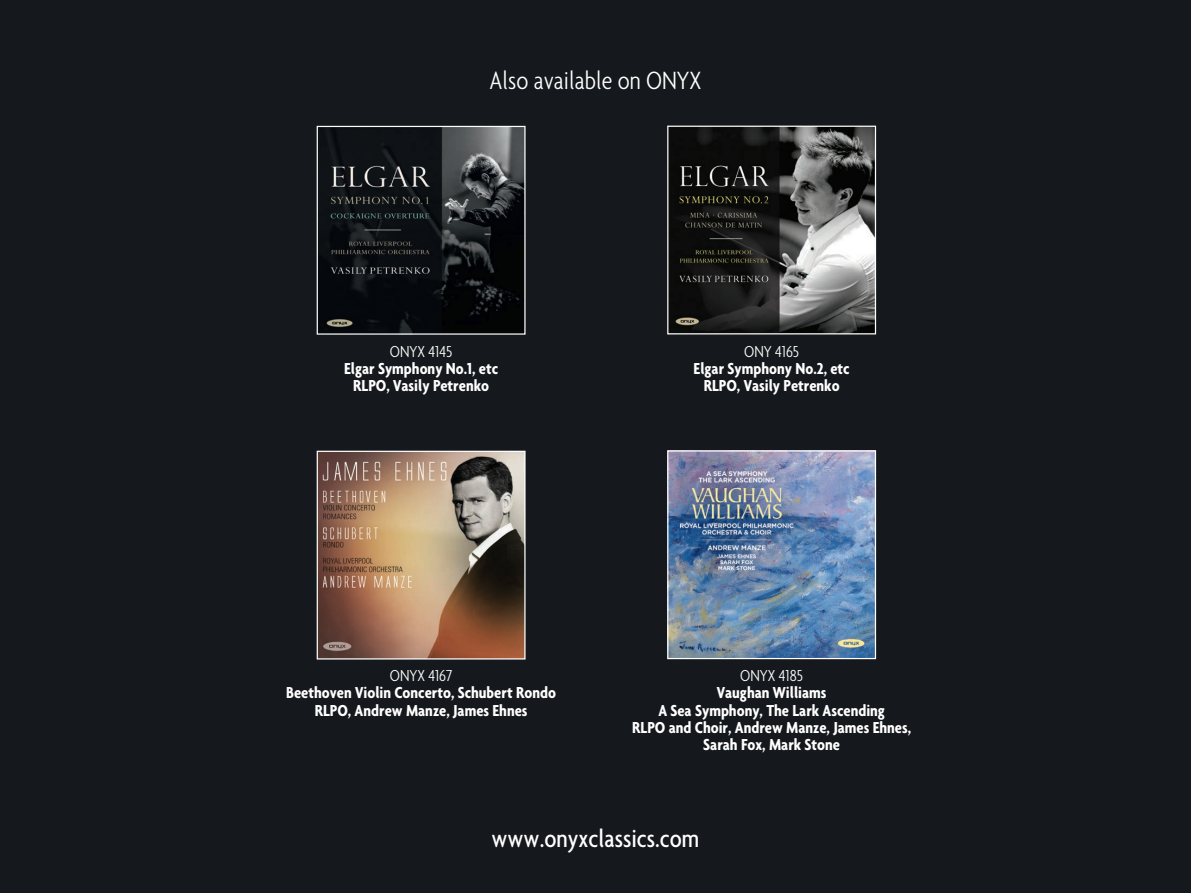
<style>
.page{position:relative;width:1191px;height:893px;background:#15181c}
.page>*{position:absolute;margin:0;border:0;box-sizing:border-box;transform-origin:0 0}
.t1{font:27px "ONYX Light Cond";color:#fff}
.t2{font:26.85px "ONYX Cond";color:#fff}
.t3{font:700 17.25px/17.2px "ONYX Cond";color:#fff;text-align:center}
.t4{font:17.25px "ONYX Light Cond";color:#fff}
</style>
<div class="page">
<img style="left:669px;top:128px;width:205px;height:204px">
<div style="left:667px;top:126px;width:209px;height:208px;border:1px solid #fff"></div>
<img style="left:319px;top:128px;width:204px;height:205px">
<div style="left:317px;top:126px;width:208px;height:209px;border:1px solid #fff"></div>
<img style="left:669px;top:452px;width:205px;height:205px">
<div style="left:667px;top:450px;width:209px;height:209px;border:1px solid #fff"></div>
<img style="left:319px;top:453px;width:204px;height:204px">
<div style="left:317px;top:451px;width:208px;height:208px;border:1px solid #fff"></div>
<h1 class="t1" style="left:489px;top:65px;width:213px">Also available on ONYX</h1>
<p class="t4" style="left:390px;top:341px;width:64px">ONYX 4145</p>
<p class="t3" style="left:344px;top:359px;width:156px">Elgar Symphony No.1, etc<br>RLPO, Vasily Petrenko</p>
<p class="t4" style="left:744px;top:341px;width:57px">ONY 4165</p>
<p class="t3" style="left:693px;top:359px;width:158px">Elgar Symphony No.2, etc<br>RLPO, Vasily Petrenko</p>
<p class="t4" style="left:390px;top:666px;width:64px">ONYX 4167</p>
<p class="t3" style="left:286px;top:684px;width:271px">Beethoven Violin Concerto, Schubert Rondo<br>RLPO, Andrew Manze, James Ehnes</p>
<p class="t4" style="left:740px;top:666px;width:64px">ONYX 4185</p>
<p class="t3" style="left:632px;top:684px;width:280px">Vaughan Williams<br>A Sea Symphony, The Lark Ascending<br>RLPO and Choir, Andrew Manze, James Ehnes,<br>Sarah Fox, Mark Stone</p>
<h2 class="t2" style="left:491px;top:823px;width:209px">www.onyxclassics.com</h2>
</div>
